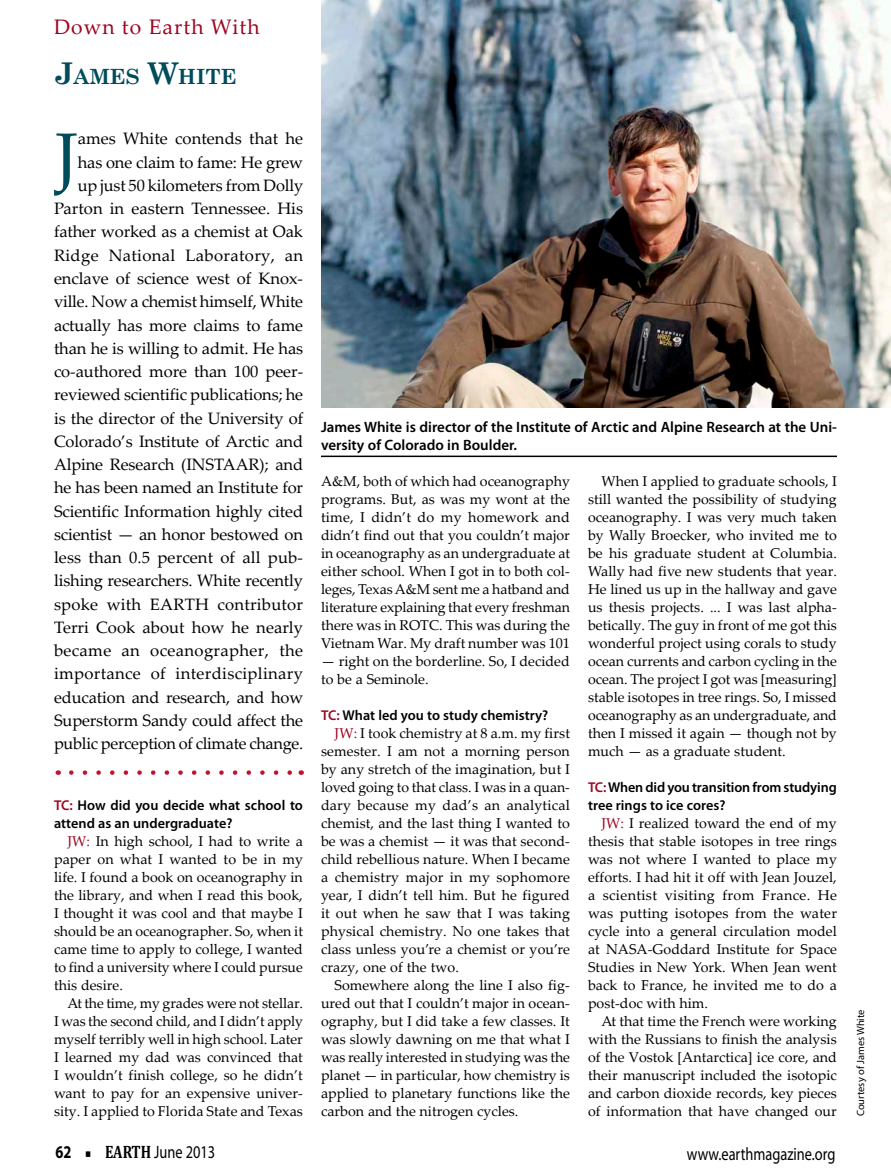
<style>
.page{position:relative;width:891px;height:1175px;background:#fff}
.page>*{position:absolute;margin:0;border:0;box-sizing:border-box;transform-origin:0 0}
.t1{font:70.35px "Palatino Linotype";color:#004c5b}
.t2{font:21px "Palatino Linotype";letter-spacing:.05em;color:#9d0521}
.t3{font:700 21px "Century Schoolbook";color:#004c5b}
.t4{font:18px "Myriad Pro";color:#000;scale:.8 1}
.t5{font:700 18px "Myriad Pro";color:#000;scale:.8 1}
.t6{font:16.5px/23.2px "Palatino Linotype";letter-spacing:-.01em;color:#000;text-align:right}
.t7{font:600 15px/18px "Myriad Pro";color:#000}
.t8{font:14.25px/18px "Palatino Linotype";color:#000;text-align:justify}
.t9{font:600 14.25px/18px "Myriad Pro";color:#000}
.t10{font:10.5px "Myriad Pro";color:#000}
.s1{font-size:30px}
.s2{color:#9d0521}
.s3{font-family:"Cambria";font-weight:700}
</style>
<div class="page">
<img style="left:321px;top:0;width:569px;height:407px">
<svg style="left:71px;top:770px;width:221px;height:5px"></svg>
<hr style="left:321px;top:455px;width:516px;height:2px;background:#000">
<h2 class="t2" style="left:54px;top:12px;width:207px">Down to Earth With</h2>
<h2 class="t3" style="left:54px;top:60px;width:184px"><span class="s1">J</span>AMES <span class="s1">W</span>HITE</h2>
<p class="t6" style="left:54px;top:126px;width:251px">ames White contends that he has one claim to fame: He grew<br>up just 50 kilometers from Dolly<br>Parton in eastern Tennessee. His father worked as a chemist at Oak<br>Ridge National Laboratory, an enclave of science west of Knox&shy;ville. Now a chemist himself, White actually has more claims to fame than he is willing to admit. He has co-authored more than 100 peer&shy;reviewed scientific publications; he is the director of the University of<br>Colorado’s Institute of Arctic and<br>Alpine Research (INSTAAR); and he has been named an Institute for<br>Scientific Information highly cited scientist — an honor bestowed on less than 0.5 percent of all pub&shy;lishing researchers. White recently spoke with EARTH contributor<br>Terri Cook about how he nearly became an oceanographer, the importance of interdisciplinary education and research, and how<br>Superstorm Sandy could affect the public perception of climate change.</p>
<h1 class="t1" style="left:55px;top:108px;width:25px">J</h1>
<p class="t9" style="left:54px;top:796px;width:251px"><span class="s2">TC:</span> How did you decide what school to attend as an undergraduate?</p>
<p class="t8" style="left:54px;top:832px;width:251px;text-indent:13px"><span class="s2">JW:</span> In high school, I had to write a paper on what I wanted to be in my life. I found a book on oceanography in the library, and when I read this book, I thought it was cool and that maybe I should be an oceanographer. So, when it came time to apply to college, I wanted to find a university where I could pursue this desire.</p>
<p class="t8" style="left:54px;top:994px;width:251px;text-indent:14px">At the time, my grades were not stellar.<br>I was the second child, and I didn’t apply myself terribly well in high school. Later I learned my dad was convinced that I wouldn’t finish college, so he didn’t want to pay for an expensive univer&shy;sity. I applied to Florida State and Texas</p>
<p class="t7" style="left:321px;top:418px;width:517px">James White is director of the Institute of Arctic and Alpine Research at the Uni&shy;versity of Colorado in Boulder.</p>
<p class="t8" style="left:321px;top:472px;width:251px">A&amp;M, both of which had oceanography programs. But, as was my wont at the time, I didn’t do my homework and didn’t find out that you couldn’t major in oceanography as an undergraduate at either school. When I got in to both col&shy;leges, Texas A&amp;M sent me a hatband and literature explaining that every freshman there was in ROTC. This was during the Vietnam War. My draft number was 101</p>
<p class="t8" style="left:321px;top:652px;width:250px">— right on the borderline. So, I decided to be a Seminole.</p>
<p class="t9" style="left:321px;top:706px;width:229px"><span class="s2">TC:</span> What led you to study chemistry?</p>
<p class="t8" style="left:321px;top:724px;width:251px;text-indent:14px"><span class="s2">JW:</span> I took chemistry at 8 a.m. my first semester. I am not a morning person by any stretch of the imagination, but I loved going to that class. I was in a quan&shy;dary because my dad’s an analytical chemist, and the last thing I wanted to be was a chemist — it was that second&shy;child rebellious nature. When I became a chemistry major in my sophomore year, I didn’t tell him. But he figured it out when he saw that I was taking physical chemistry. No one takes that class unless you’re a chemist or you’re crazy, one of the two.</p>
<p class="t8" style="left:321px;top:976px;width:251px;text-indent:13px">Somewhere along the line I also fig&shy;ured out that I couldn’t major in ocean&shy;ography, but I did take a few classes. It was slowly dawning on me that what I was really interested in studying was the planet — in particular, how chemistry is applied to planetary functions like the carbon and the nitrogen cycles.</p>
<p class="t8" style="left:588px;top:472px;width:251px;text-indent:13px">When I applied to graduate schools, I still wanted the possibility of studying oceanography. I was very much taken by Wally Broecker, who invited me to be his graduate student at Columbia.<br>Wally had five new students that year.<br>He lined us up in the hallway and gave us thesis projects. ... I was last alpha&shy;betically. The guy in front of me got this wonderful project using corals to study ocean currents and carbon cycling in the ocean. The project I got was [measuring] stable isotopes in tree rings. So, I missed oceanography as an undergraduate, and then I missed it again — though not by much — as a graduate student.</p>
<p class="t9" style="left:588px;top:778px;width:250px"><span class="s2">TC:</span> When did you transition from studying tree rings to ice cores?</p>
<p class="t8" style="left:588px;top:814px;width:251px;text-indent:13px"><span class="s2">JW:</span> I realized toward the end of my thesis that stable isotopes in tree rings was not where I wanted to place my efforts. I had hit it off with Jean Jouzel, a scientist visiting from France. He was putting isotopes from the water cycle into a general circulation model at NASA-Goddard Institute for Space Studies in New York. When Jean went back to France, he invited me to do a post-doc with him.</p>
<p class="t8" style="left:588px;top:1012px;width:250px;text-indent:13px">At that time the French were working with the Russians to finish the analysis of the Vostok [Antarctica] ice core, and their manuscript included the isotopic and carbon dioxide records, key pieces of information that have changed our</p>
<p class="t5" style="left:56px;top:1140px;width:21px">62</p>
<p class="t4" style="left:86px;top:1141px;width:163px">■ <span class="s3">EARTH</span> June 2013</p>
<p class="t4" style="left:687px;top:1142px;width:187px">www.earthmagazine.org</p>
<p class="t10" style="left:854px;top:1116px;width:109px;rotate:-90deg">Courtesy of James White</p>
</div>
